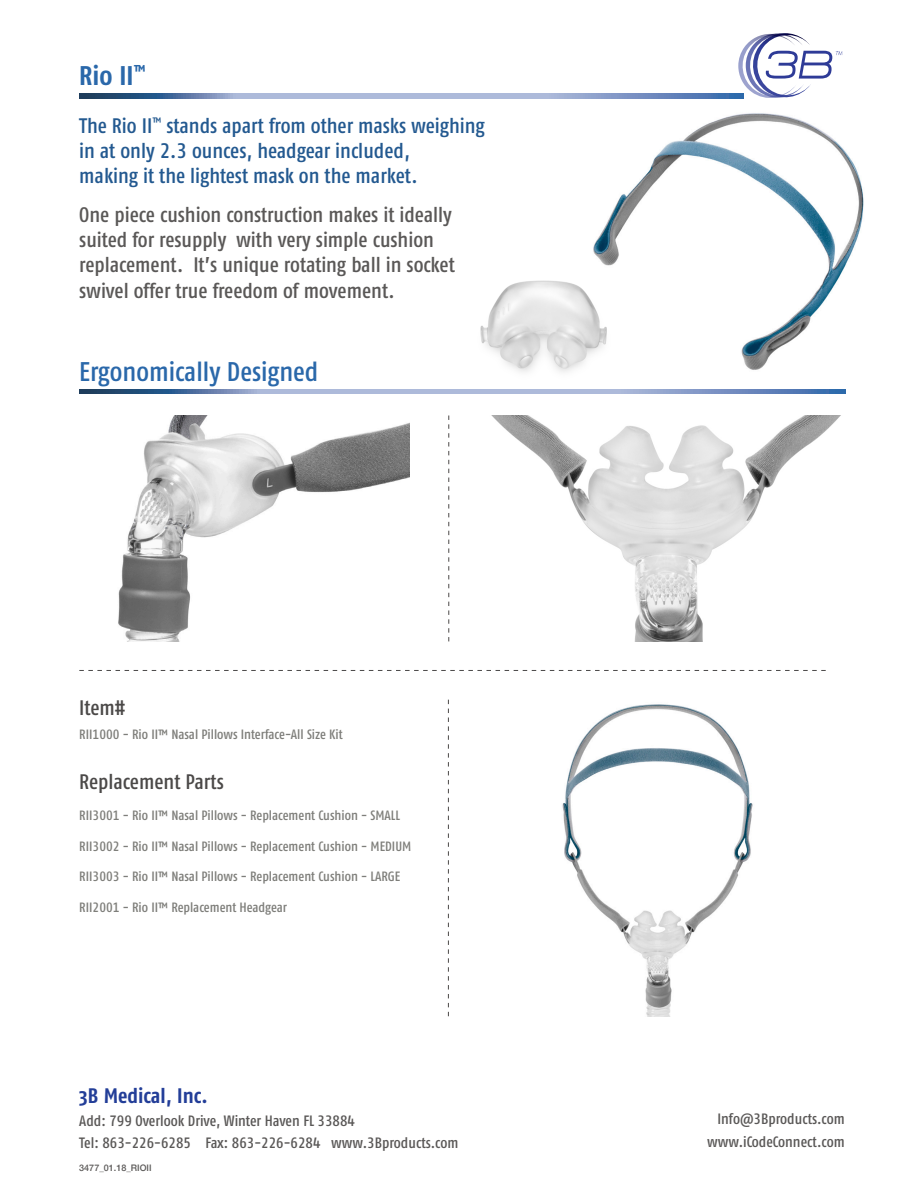
<style>
.page{position:relative;width:918px;height:1188px;background:#fff}
.page>*{position:absolute;margin:0;border:0;box-sizing:border-box;transform-origin:0 0}
.t1{font:500 27px "Fago Co Tf";color:#2a68aa}
.t2{font:700 27px "Fago Co";color:#2a68aa}
.t3{font:500 21px/25.2px "Fago Co Tf";color:#5a5857}
.t4{font:500 21px "Fago Co Tf";letter-spacing:-.005em;color:#235990}
.t5{font:500 21px "Fago Co Tf";color:#4b4948}
.t6{font:700 21px "Fago Co";color:#233e98}
.t7{font:500 15px "Fago Co Tf";color:#5a5857}
.t8{font:500 13.5px "Fago Co Tf";color:#7e7e7a}
.t9{font:500 9px "Helvetica Neue";color:#5a5857}
</style>
<div class="page">
<svg style="left:449px;top:416px;width:1px;height:225px"></svg>
<svg style="left:79px;top:670px;width:747px;height:1px"></svg>
<svg style="left:738px;top:33px;width:104px;height:66px"></svg>
<svg style="left:79px;top:94px;width:664px;height:4px;background:#8299c1"></svg>
<svg style="left:79px;top:389px;width:767px;height:5px;background:#8299c1"></svg>
<img style="left:593px;top:113px;width:271px;height:257px">
<svg style="left:448px;top:700px;width:1px;height:316px"></svg>
<img style="left:492px;top:416px;width:348px;height:225px">
<img style="left:118px;top:416px;width:291px;height:225px">
<img style="left:480px;top:274px;width:131px;height:98px">
<img style="left:562px;top:704px;width:191px;height:312px">
<p class="t2" style="left:79px;top:60px;width:68px">Rio II<sup>™</sup></p>
<p class="t4" style="left:79px;top:113px;width:407px">The Rio II<sup>™</sup> stands apart from other masks weighing</p>
<p class="t4" style="left:79px;top:139px;width:332px">in at only 2.3 ounces, headgear included,</p>
<p class="t4" style="left:79px;top:164px;width:340px">making it the lightest mask on the market.</p>
<p class="t3" style="left:79px;top:202px;width:374px">One piece cushion construction makes it ideally</p>
<p class="t3" style="left:79px;top:227px;width:377px">suited for resupply with very simple cushion replacement. It’s unique rotating ball in socket swivel offer true freedom of movement.</p>
<p class="t1" style="left:79px;top:356px;width:241px">Ergonomically Designed</p>
<p class="t5" style="left:79px;top:695px;width:48px">Item#</p>
<p class="t8" style="left:79px;top:726px;width:265px">RII1000 - Rio II™ Nasal Pillows Interface-All Size Kit</p>
<p class="t5" style="left:79px;top:770px;width:146px">Replacement Parts</p>
<p class="t8" style="left:79px;top:807px;width:322px">RII3001 - Rio II™ Nasal Pillows - Replacement Cushion - SMALL</p>
<p class="t8" style="left:79px;top:838px;width:334px">RII3002 - Rio II™ Nasal Pillows - Replacement Cushion - MEDIUM</p>
<p class="t8" style="left:79px;top:869px;width:323px">RII3003 - Rio II™ Nasal Pillows - Replacement Cushion - LARGE</p>
<p class="t8" style="left:79px;top:900px;width:209px">RII2001 - Rio II™ Replacement Headgear</p>
<p class="t6" style="left:79px;top:1084px;width:130px">3B Medical, Inc.</p>
<p class="t7" style="left:79px;top:1112px;width:277px">Add: 799 Overlook Drive, Winter Haven FL 33884</p>
<p class="t7" style="left:79px;top:1134px;width:381px">Tel: 863-226-6285 Fax: 863-226-6284 www.3Bproducts.com</p>
<p class="t9" style="left:79px;top:1160px;width:74px">3477_01.18_RIOII</p>
<p class="t7" style="left:717px;top:1111px;width:129px">Info@3Bproducts.com</p>
<p class="t7" style="left:707px;top:1133px;width:139px">www.iCodeConnect.com</p>
</div>
